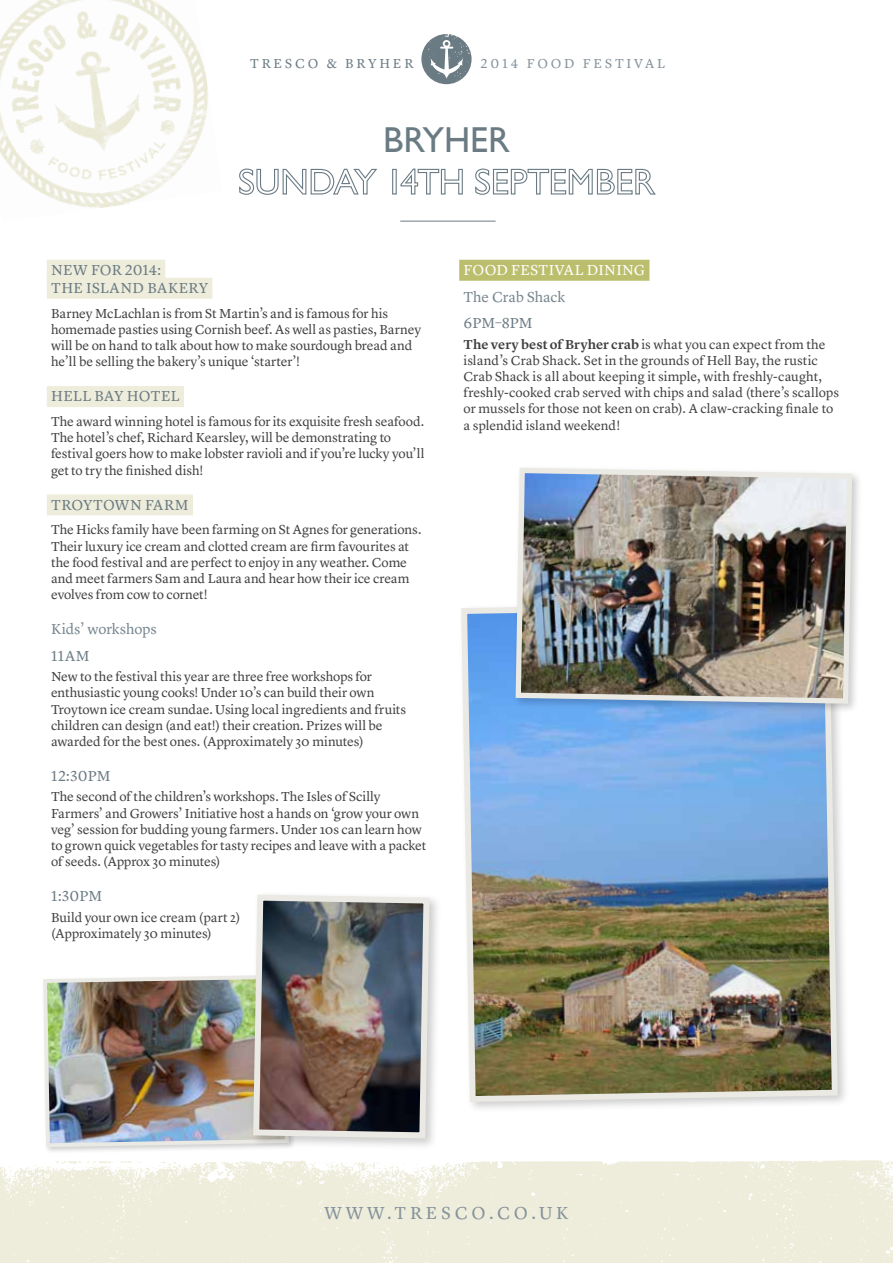
<style>
.page{position:relative;width:893px;height:1263px;background:#fff}
.page>*{position:absolute;margin:0;border:0;box-sizing:border-box;transform-origin:0 0}
.t1{font:36px "Gill Sans";color:#6b7b84}
.t2{font:18px "Lyon Text";letter-spacing:.215em;color:#84929b}
.t3{font:15px/18px "Lyon Text";letter-spacing:.015em;color:#6b7b84}
.t4{font:15px "Lyon Text";letter-spacing:-.005em;color:#77868f}
.t5{font:15px "Lyon Text";letter-spacing:.03em;color:#fff}
.t6{font:13.5px/16.2px "Lyon Text";letter-spacing:-.005em;color:#414042}
.t7{font:13.5px "Lyon Text";letter-spacing:.215em;color:#84929b}
.t8{font:13.5px "Lyon Text";letter-spacing:.215em;color:#6b7b84}
.s1{font-weight:600}
</style>
<div class="page">
<img style="left:0;top:0;width:208px;height:208px">
<svg style="left:239px;top:168px;width:138px;height:27px"></svg>
<div style="left:392px;top:169px;width:5px;height:26px;border:1px solid #6b7b84"></div>
<svg style="left:400px;top:168px;width:63px;height:27px"></svg>
<svg style="left:475px;top:168px;width:181px;height:27px"></svg>
<img style="left:421px;top:34px;width:51px;height:50px">
<div style="left:47px;top:260px;width:118px;height:21px;background:#eeeddb"></div>
<div style="left:47px;top:278px;width:165px;height:21px;background:#eeeddb"></div>
<div style="left:47px;top:386px;width:137px;height:21px;background:#eeeddb"></div>
<div style="left:47px;top:494px;width:146px;height:21px;background:#eeeddb"></div>
<div style="left:459px;top:260px;width:190px;height:21px;background:#bbbf6d"></div>
<img style="left:0;top:1160px;width:893px;height:103px">
<div style="left:457px;top:598px;width:393px;height:516px;background:#000;opacity:.2"></div>
<img style="left:458px;top:599px;width:383px;height:506px">
<div style="left:512px;top:464px;width:351px;height:250px;background:#000;opacity:.2"></div>
<img style="left:513px;top:465px;width:342px;height:241px">
<div style="left:41px;top:973px;width:255px;height:182px;background:#000;opacity:.2"></div>
<img style="left:41px;top:973px;width:208px;height:176px">
<div style="left:249px;top:891px;width:192px;height:259px;background:#000;opacity:.2"></div>
<img style="left:250px;top:891px;width:182px;height:250px">
<hr style="left:400px;top:221px;width:96px;height:1px;background:#6b7b84">
<p class="t8" style="left:250px;top:53px;width:165px">TRESCO &amp; BRYHER</p>
<p class="t7" style="left:481px;top:53px;width:186px">2014 FOOD FESTIVAL</p>
<h1 class="t1" style="left:383px;top:119px;width:128px">BRYHER</h1>
<p class="t3" style="left:51px;top:260px;width:158px">NEW FOR 2014:<br>THE ISLAND BAKERY</p>
<p class="t6" style="left:51px;top:304px;width:371px">Barney McLachlan is from St Martin’s and is famous for his homemade pasties using Cornish beef. As well as pasties, Barney will be on hand to talk about how to make sourdough bread and he’ll be selling the bakery’s unique ‘starter’!</p>
<p class="t3" style="left:51px;top:386px;width:130px">HELL BAY HOTEL</p>
<p class="t6" style="left:51px;top:412px;width:375px">The award winning hotel is famous for its exquisite fresh seafood.<br>The hotel’s chef, Richard Kearsley, will be demonstrating to festival goers how to make lobster ravioli and if you’re lucky you’ll get to try the finished dish!</p>
<p class="t3" style="left:51px;top:494px;width:139px">TROYTOWN FARM</p>
<p class="t6" style="left:51px;top:521px;width:372px">The Hicks family have been farming on St Agnes for generations.<br>Their luxury ice cream and clotted cream are firm favourites at the food festival and are perfect to enjoy in any weather. Come and meet farmers Sam and Laura and hear how their ice cream evolves from cow to cornet!</p>
<p class="t4" style="left:51px;top:618px;width:107px">Kids’ workshops</p>
<p class="t3" style="left:51px;top:645px;width:40px">11AM</p>
<p class="t6" style="left:51px;top:667px;width:356px">New to the festival this year are three free workshops for enthusiastic young cooks! Under 10’s can build their own Troytown ice cream sundae. Using local ingredients and fruits children can design (and eat!) their creation. Prizes will be awarded for the best ones. (Approximately 30 minutes)</p>
<p class="t3" style="left:51px;top:766px;width:61px">12:30PM</p>
<p class="t6" style="left:51px;top:788px;width:377px">The second of the children’s workshops. The Isles of Scilly Farmers’ and Growers’ Initiative host a hands on ‘grow your own veg’ session for budding young farmers. Under 10s can learn how to grown quick vegetables for tasty recipes and leave with a packet of seeds. (Approx 30 minutes)</p>
<p class="t3" style="left:51px;top:886px;width:53px">1:30PM</p>
<p class="t6" style="left:51px;top:908px;width:191px">Build your own ice cream (part 2) (Approximately 30 minutes)</p>
<p class="t5" style="left:464px;top:259px;width:183px">FOOD FESTIVAL DINING</p>
<p class="t4" style="left:463px;top:285px;width:103px">The Crab Shack</p>
<p class="t3" style="left:464px;top:313px;width:70px">6PM–8PM</p>
<p class="t6" style="left:463px;top:335px;width:377px"><span class="s1">The very best of Bryher crab</span> is what you can expect from the island’s Crab Shack. Set in the grounds of Hell Bay, the rustic Crab Shack is all about keeping it simple, with freshly-caught, freshly-cooked crab served with chips and salad (there’s scallops or mussels for those not keen on crab). A claw-cracking finale to a splendid island weekend!</p>
<h2 class="t2" style="left:324px;top:1199px;width:245px">WWW.TRESCO.CO.UK</h2>
</div>
